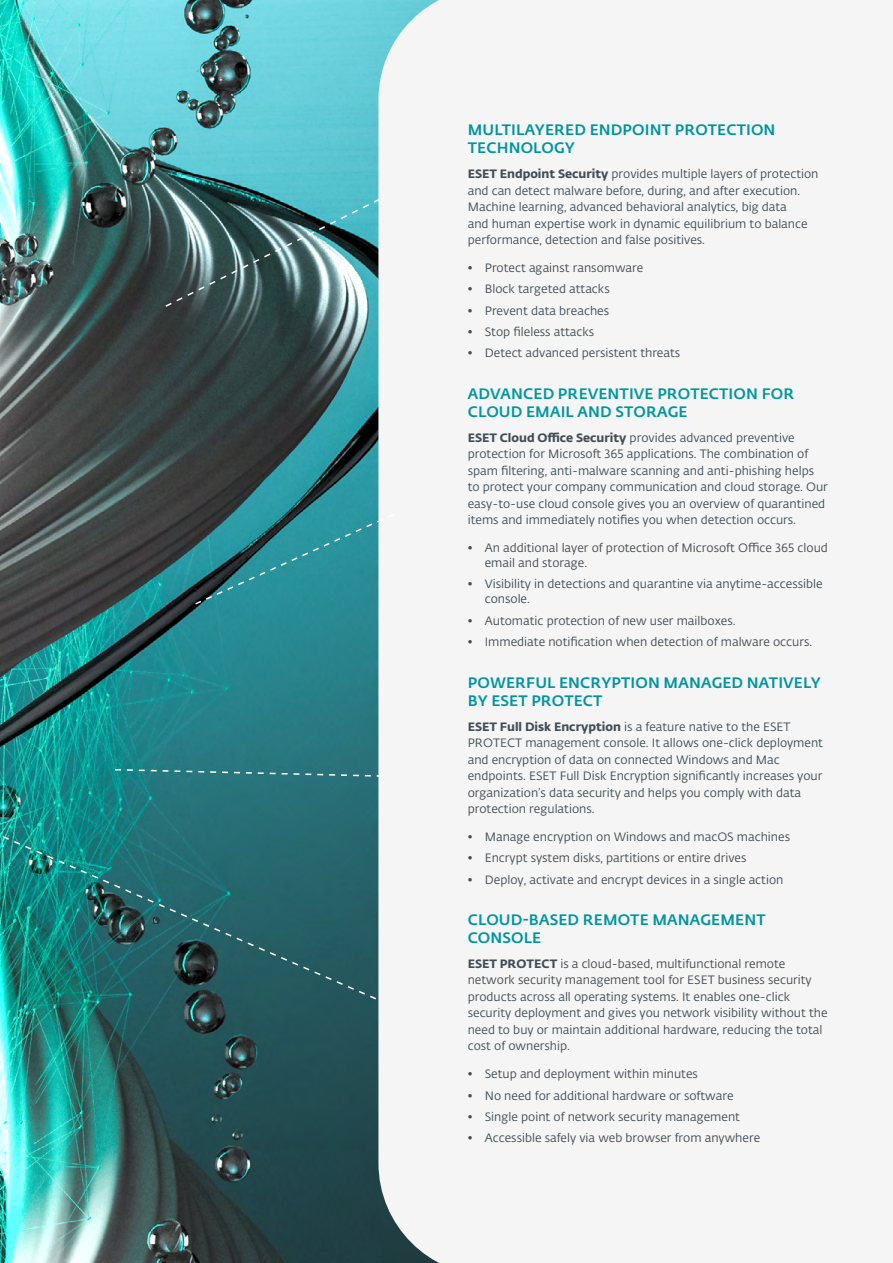
<style>
.page{position:relative;width:893px;height:1263px;background:#fff}
.page>*{position:absolute;margin:0;border:0;box-sizing:border-box;transform-origin:0 0}
.t1{font:15px/18px "Fedra Sans Alt Pro Med LF";letter-spacing:.01em;color:#0094a1}
.t2{font:15px/18px "Fedra Sans Alt Pro Med LF";letter-spacing:.01em;color:#0096a1}
.t3{font:12px/16.5px "Fedra Sans Alt Pro Book LF";color:#424d56}
.s1{font-family:"Fedra Sans Alt Pro Bold LF"}
</style>
<div class="page">
<img style="left:0;top:0;width:378px;height:1263px">
<svg style="left:0;top:825px;width:378px;height:180px"></svg>
<svg style="left:164px;top:181px;width:214px;height:127px"></svg>
<div style="left:378px;top:0;width:515px;height:1263px;background:#f4f5f4"></div>
<svg style="left:194px;top:513px;width:201px;height:93px"></svg>
<svg style="left:113px;top:768px;width:271px;height:10px"></svg>
<p class="t1" style="left:468px;top:120px;width:309px">MULTILAYERED ENDPOINT PROTECTION<br>TECHNOLOGY</p>
<p class="t3" style="left:468px;top:165px;width:352px"><span class="s1">ESET Endpoint Security</span> provides multiple layers of protection and can detect malware before, during, and after execution.<br>Machine learning, advanced behavioral analytics, big data<br>and human expertise work in dynamic equilibrium to balance performance, detection and false positives.</p>
<p class="t3" style="left:468px;top:259px;width:177px">• Protect against ransomware</p>
<p class="t3" style="left:468px;top:280px;width:143px">• Block targeted attacks</p>
<p class="t3" style="left:468px;top:302px;width:143px">• Prevent data breaches</p>
<p class="t3" style="left:468px;top:323px;width:128px">• Stop fileless attacks</p>
<p class="t3" style="left:468px;top:344px;width:214px">• Detect advanced persistent threats</p>
<p class="t2" style="left:468px;top:383px;width:328px">ADVANCED PREVENTIVE PROTECTION FOR<br>CLOUD EMAIL AND STORAGE</p>
<p class="t3" style="left:468px;top:429px;width:362px"><span class="s1">ESET Cloud Office Security</span> provides advanced preventive protection for Microsoft 365 applications. The combination of spam filtering, anti-malware scanning and anti-phishing helps to protect your company communication and cloud storage. Our easy-to-use cloud console gives you an overview of quarantined items and immediately notifies you when detection occurs.</p>
<p class="t3" style="left:485px;top:540px;width:345px;line-height:15px;text-indent:-17px">• An additional layer of protection of Microsoft Office 365 cloud email and storage.</p>
<p class="t3" style="left:485px;top:576px;width:339px;line-height:15px;text-indent:-17px">• Visibility in detections and quarantine via anytime-accessible console.</p>
<p class="t3" style="left:468px;top:612px;width:269px">• Automatic protection of new user mailboxes.</p>
<p class="t3" style="left:468px;top:633px;width:346px">• Immediate notification when detection of malware occurs.</p>
<p class="t1" style="left:468px;top:672px;width:354px">POWERFUL ENCRYPTION MANAGED NATIVELY<br>BY ESET PROTECT</p>
<p class="t3" style="left:468px;top:718px;width:357px"><span class="s1">ESET Full Disk Encryption</span> is a feature native to the ESET PROTECT management console. It allows one-click deployment and encryption of data on connected Windows and Mac endpoints. ESET Full Disk Encryption significantly increases your organization’s data security and helps you comply with data protection regulations.</p>
<p class="t3" style="left:468px;top:828px;width:324px">• Manage encryption on Windows and macOS machines</p>
<p class="t3" style="left:468px;top:849px;width:280px">• Encrypt system disks, partitions or entire drives</p>
<p class="t3" style="left:468px;top:871px;width:317px">• Deploy, activate and encrypt devices in a single action</p>
<p class="t1" style="left:468px;top:910px;width:299px">CLOUD-BASED REMOTE MANAGEMENT<br>CONSOLE</p>
<p class="t3" style="left:468px;top:955px;width:361px"><span class="s1">ESET PROTECT</span> is a cloud-based, multifunctional remote network security management tool for ESET business security products across all operating systems. It enables one-click security deployment and gives you network visibility without the need to buy or maintain additional hardware, reducing the total cost of ownership.</p>
<p class="t3" style="left:468px;top:1065px;width:232px">• Setup and deployment within minutes</p>
<p class="t3" style="left:468px;top:1087px;width:267px">• No need for additional hardware or software</p>
<p class="t3" style="left:468px;top:1108px;width:274px">• Single point of network security management</p>
<p class="t3" style="left:468px;top:1129px;width:294px">• Accessible safely via web browser from anywhere</p>
</div>
